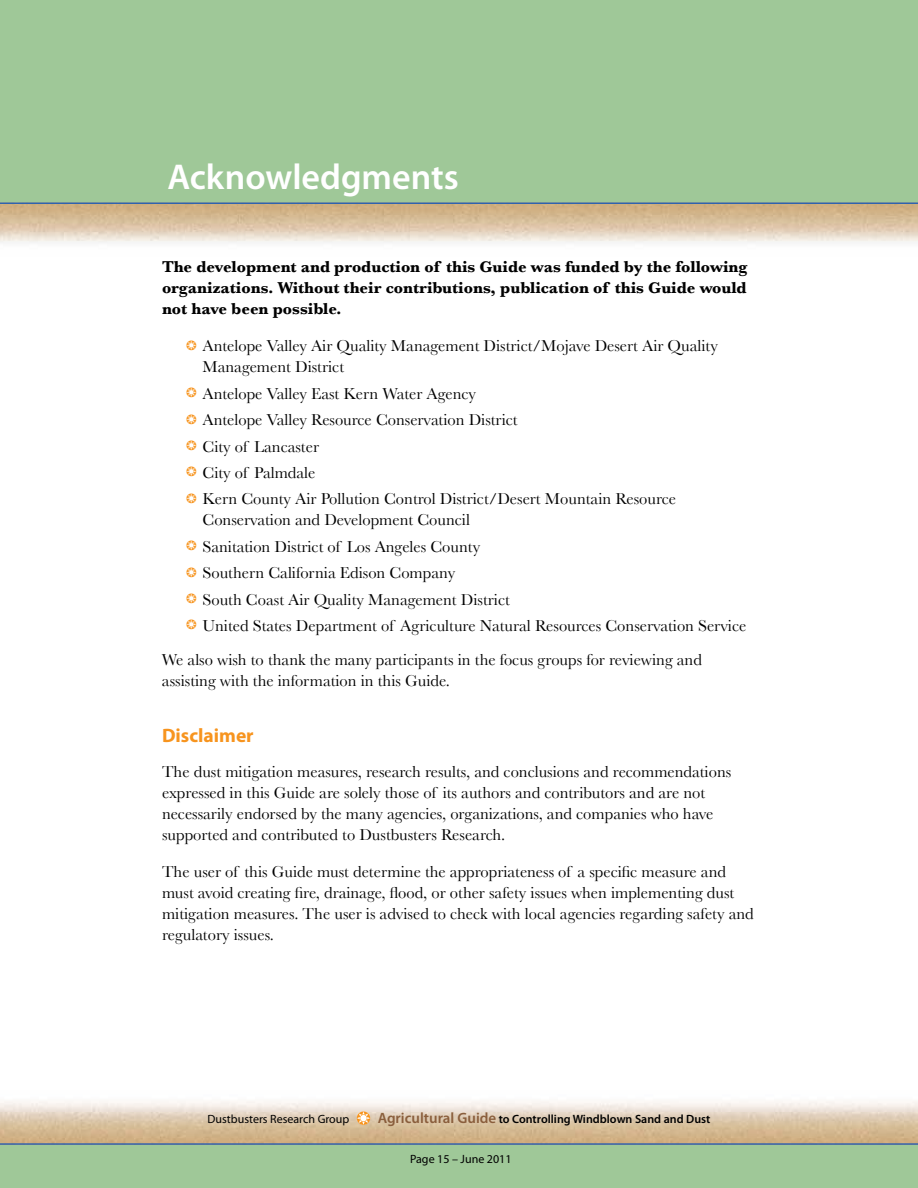
<style>
.page{position:relative;width:918px;height:1188px;background:#fff}
.page>*{position:absolute;margin:0;border:0;box-sizing:border-box;transform-origin:0 0}
.t1{font:600 36px "Myriad Pro";color:#fff}
.t2{font:700 19.5px "Myriad Pro";color:#f7941e}
.t3{font:16.5px/21px "Baskerville";color:#000}
.t4{font:700 16.5px/21px "Baskerville";color:#000;text-align:justify}
.t5{font:600 12px "Myriad Pro";color:#000}
.t6{font:12px "Myriad Pro";color:#000}
.s1{color:#f7941e}
.s2{font-size:15px;color:#8a5e3c}
</style>
<div class="page">
<div style="left:0;top:0;width:918px;height:202px;background:#9fc898"></div>
<hr style="left:0;top:202px;width:918px;height:2px;background:#2f63af">
<svg style="left:357px;top:1111px;width:13px;height:14px"></svg>
<div style="left:0;top:1145px;width:918px;height:43px;background:#9fc898"></div>
<hr style="left:0;top:1143px;width:918px;height:2px;background:#2f63af">
<h1 class="t1" style="left:167px;top:154px;width:293px">Acknowledgments</h1>
<p class="t4" style="left:162px;top:256px;width:587px">The development and production of this Guide was funded by the following organizations. Without their contributions, publication of this Guide would not have been possible.</p>
<p class="t3" style="left:202px;top:335px;width:517px;text-indent:-16px"><span class="s1">❂</span> Antelope Valley Air Quality Management District/Mojave Desert Air Quality<br>Management District</p>
<p class="t3" style="left:186px;top:380px;width:491px;line-height:26.4px"><span class="s1">❂</span> Antelope Valley East Kern Water Agency<br><span class="s1">❂</span> Antelope Valley Resource Conservation District<br><span class="s1">❂</span> City of Lancaster<br><span class="s1">❂</span> City of Palmdale<br><span class="s1">❂</span> Kern County Air Pollution Control District/Desert Mountain Resource</p>
<p class="t3" style="left:186px;top:507px;width:561px;line-height:26.4px;text-indent:16px">Conservation and Development Council<br><span class="s1">❂</span> Sanitation District of Los Angeles County<br><span class="s1">❂</span> Southern California Edison Company<br><span class="s1">❂</span> South Coast Air Quality Management District<br><span class="s1">❂</span> United States Department of Agriculture Natural Resources Conservation Service</p>
<p class="t3" style="left:162px;top:649px;width:541px">We also wish to thank the many participants in the focus groups for reviewing and assisting with the information in this Guide.</p>
<p class="t2" style="left:162px;top:723px;width:93px">Disclaimer</p>
<p class="t3" style="left:162px;top:761px;width:571px">The dust mitigation measures, research results, and conclusions and recommendations expressed in this Guide are solely those of its authors and contributors and are not necessarily endorsed by the many agencies, organizations, and companies who have supported and contributed to Dustbusters Research.</p>
<p class="t3" style="left:162px;top:861px;width:593px">The user of this Guide must determine the appropriateness of a specific measure and must avoid creating fire, drainage, flood, or other safety issues when implementing dust mitigation measures. The user is advised to check with local agencies regarding safety and regulatory issues.</p>
<p class="t6" style="left:208px;top:1112px;width:143px">Dustbusters Research Group</p>
<p class="t5" style="left:378px;top:1112px;width:334px"><span class="s2">Agricultural Guide</span> to Controlling Windblown Sand and Dust</p>
<p class="t6" style="left:410px;top:1152px;width:103px">Page 15 – June 2011</p>
</div>
